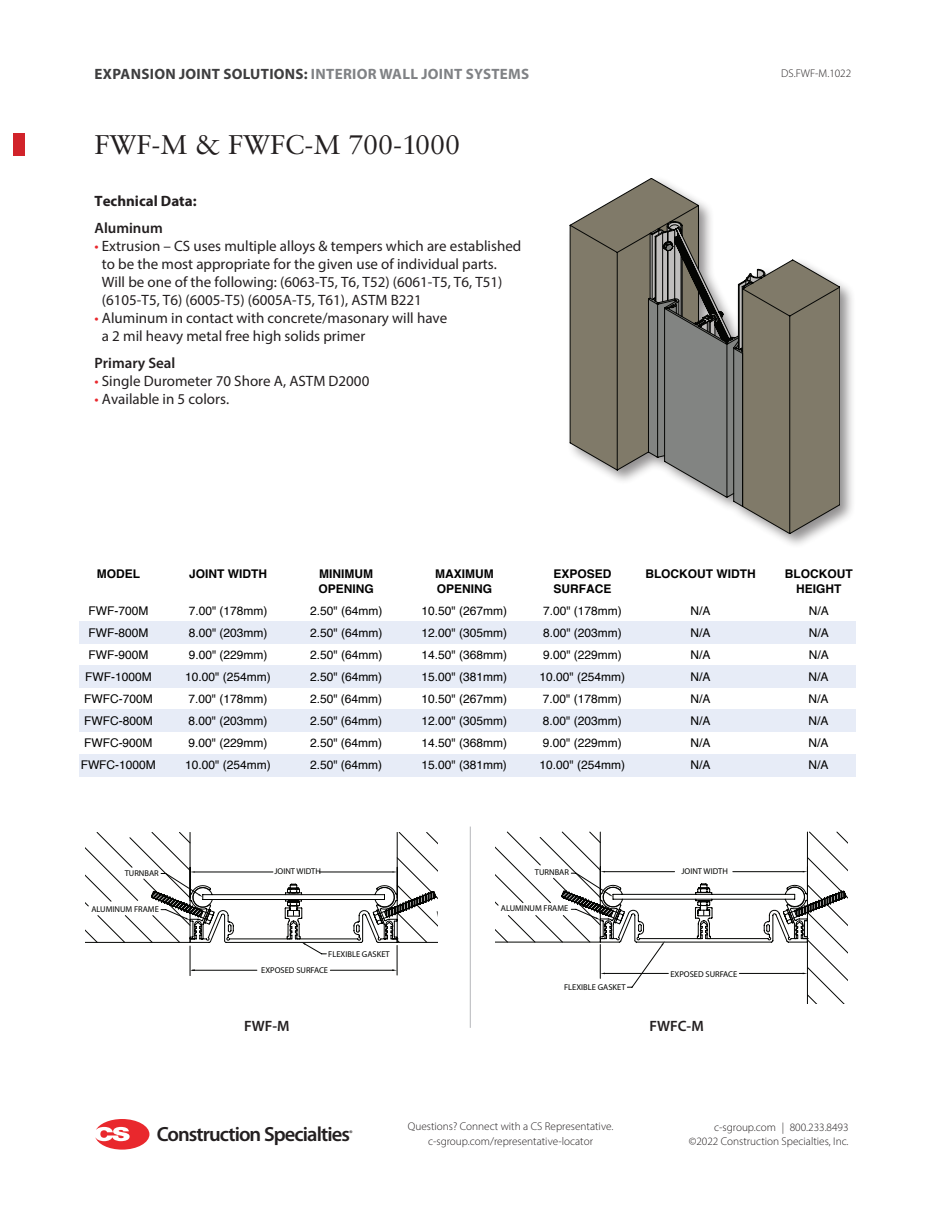
<style>
.page{position:relative;width:945px;height:1215px;background:#fff}
.page>*{position:absolute;margin:0;border:0;box-sizing:border-box;transform-origin:0 0}
.t1{font:27px "Sabon LT Pro";color:#231f20}
.t2{font:600 20.55px "Myriad Pro";letter-spacing:-.045em;color:#231f20}
.t3{font:15px/18px "Myriad Pro";color:#231f20}
.t4{font:700 15px "Myriad Pro";letter-spacing:.02em;color:#3e3e3f}
.t5{font:600 15px "Myriad Pro";color:#231f20}
.t6{font:700 15px "Myriad Pro";color:#231f20}
.t7{font:12px "Helvetica";color:#000}
.t8{font:700 12px/15px "Helvetica";color:#000}
.t9{font:300 11.25px/14.2px "Myriad Pro";color:#231f20;text-align:center}
.t10{font:8.4px "Myriad Pro";color:#040503}
.t11{font:600 8.25px "Myriad Pro";color:#231f20}
.s1{color:#808285}
.s2{color:#e9282d}
</style>
<div class="page">
<div style="left:13px;top:133px;width:12px;height:22px;background:#d1232a"></div>
<svg style="left:95px;top:1119px;width:54px;height:31px"></svg>
<div style="left:566px;top:176px;width:290px;height:373px;background:#231f20;opacity:.5"></div>
<svg style="left:570px;top:178px;width:270px;height:356px"></svg>
<div style="left:761px;top:754px;width:95px;height:22px;background:#e7ecf7"></div>
<div style="left:643px;top:754px;width:118px;height:22px;background:#e7ecf7"></div>
<div style="left:525px;top:754px;width:118px;height:22px;background:#e7ecf7"></div>
<div style="left:407px;top:754px;width:118px;height:22px;background:#e7ecf7"></div>
<div style="left:289px;top:754px;width:118px;height:22px;background:#e7ecf7"></div>
<div style="left:171px;top:754px;width:118px;height:22px;background:#e7ecf7"></div>
<div style="left:79px;top:754px;width:92px;height:22px;background:#e7ecf7"></div>
<div style="left:761px;top:710px;width:95px;height:22px;background:#e7ecf7"></div>
<div style="left:643px;top:710px;width:118px;height:22px;background:#e7ecf7"></div>
<div style="left:525px;top:710px;width:118px;height:22px;background:#e7ecf7"></div>
<div style="left:407px;top:710px;width:118px;height:22px;background:#e7ecf7"></div>
<div style="left:289px;top:710px;width:118px;height:22px;background:#e7ecf7"></div>
<div style="left:171px;top:710px;width:118px;height:22px;background:#e7ecf7"></div>
<div style="left:79px;top:710px;width:92px;height:22px;background:#e7ecf7"></div>
<div style="left:761px;top:666px;width:95px;height:22px;background:#e7ecf7"></div>
<div style="left:643px;top:666px;width:118px;height:22px;background:#e7ecf7"></div>
<div style="left:525px;top:666px;width:118px;height:22px;background:#e7ecf7"></div>
<div style="left:407px;top:666px;width:118px;height:22px;background:#e7ecf7"></div>
<div style="left:289px;top:666px;width:118px;height:22px;background:#e7ecf7"></div>
<div style="left:171px;top:666px;width:118px;height:22px;background:#e7ecf7"></div>
<div style="left:79px;top:666px;width:92px;height:22px;background:#e7ecf7"></div>
<div style="left:761px;top:621px;width:95px;height:23px;background:#e7ecf7"></div>
<div style="left:643px;top:621px;width:118px;height:23px;background:#e7ecf7"></div>
<div style="left:525px;top:621px;width:118px;height:23px;background:#e7ecf7"></div>
<div style="left:407px;top:621px;width:118px;height:23px;background:#e7ecf7"></div>
<div style="left:289px;top:621px;width:118px;height:23px;background:#e7ecf7"></div>
<div style="left:171px;top:621px;width:118px;height:23px;background:#e7ecf7"></div>
<div style="left:79px;top:621px;width:92px;height:23px;background:#e7ecf7"></div>
<svg style="left:85px;top:832px;width:353px;height:122px"></svg>
<hr style="left:330px;top:970px;width:64px;height:1px;background:#040503">
<hr style="left:192px;top:970px;width:65px;height:1px;background:#040503">
<hr style="left:397px;top:945px;width:1px;height:30px;background:#040503">
<hr style="left:190px;top:946px;width:1px;height:30px;background:#040503">
<svg style="left:495px;top:832px;width:353px;height:171px"></svg>
<svg style="left:561px;top:871px;width:286px;height:117px"></svg>
<hr style="left:470px;top:827px;width:1px;height:201px;background:#b6b7bb">
<p class="t4" style="left:95px;top:64px;width:436px">EXPANSION JOINT SOLUTIONS: <span class="s1">INTERIOR WALL JOINT SYSTEMS</span></p>
<p class="t1" style="left:94px;top:128px;width:367px">FWF-M &amp; FWFC-M 700-1000</p>
<p class="t6" style="left:94px;top:191px;width:104px">Technical Data:</p>
<p class="t5" style="left:94px;top:219px;width:70px">Aluminum</p>
<p class="t3" style="left:102px;top:237px;width:421px;text-indent:-7px"><span class="s2">•</span> Extrusion – CS uses multiple alloys &amp; tempers which are established to be the most appropriate for the given use of individual parts.<br>Will be one of the following: (6063-T5, T6, T52) (6061-T5, T6, T51) (6105-T5, T6) (6005-T5) (6005A-T5, T61), ASTM B221</p>
<p class="t3" style="left:102px;top:309px;width:347px;text-indent:-7px"><span class="s2">•</span> Aluminum in contact with concrete/masonary will have a 2 mil heavy metal free high solids primer</p>
<p class="t5" style="left:94px;top:354px;width:82px">Primary Seal</p>
<p class="t3" style="left:94px;top:372px;width:276px"><span class="s2">•</span> Single Durometer 70 Shore A, ASTM D2000</p>
<p class="t3" style="left:94px;top:390px;width:136px"><span class="s2">•</span> Available in 5 colors.</p>
<p class="t9" style="left:781px;top:66px;width:72px">DS.FWF-M.1022</p>
<p class="t8" style="left:97px;top:567px;width:45px">MODEL</p>
<p class="t8" style="left:189px;top:567px;width:79px">JOINT WIDTH</p>
<p class="t8" style="left:319px;top:567px;width:57px">MINIMUM<br>OPENING</p>
<p class="t8" style="left:435px;top:567px;width:60px">MAXIMUM<br>OPENING</p>
<p class="t8" style="left:554px;top:567px;width:59px">EXPOSED<br>SURFACE</p>
<p class="t8" style="left:645px;top:567px;width:112px">BLOCKOUT WIDTH</p>
<p class="t8" style="left:785px;top:567px;width:69px;text-align:center">BLOCKOUT<br>HEIGHT</p>
<p class="t7" style="left:89px;top:601px;width:61px">FWF-700M</p>
<p class="t7" style="left:189px;top:601px;width:80px">7.00" (178mm)</p>
<p class="t7" style="left:310px;top:601px;width:74px">2.50" (64mm)</p>
<p class="t7" style="left:422px;top:601px;width:87px">10.50" (267mm)</p>
<p class="t7" style="left:543px;top:601px;width:80px">7.00" (178mm)</p>
<p class="t7" style="left:691px;top:601px;width:21px">N/A</p>
<p class="t7" style="left:809px;top:601px;width:21px">N/A</p>
<p class="t7" style="left:88px;top:623px;width:61px">FWF-800M</p>
<p class="t7" style="left:189px;top:623px;width:80px">8.00" (203mm)</p>
<p class="t7" style="left:310px;top:623px;width:74px">2.50" (64mm)</p>
<p class="t7" style="left:422px;top:623px;width:87px">12.00" (305mm)</p>
<p class="t7" style="left:543px;top:623px;width:80px">8.00" (203mm)</p>
<p class="t7" style="left:691px;top:623px;width:21px">N/A</p>
<p class="t7" style="left:809px;top:623px;width:21px">N/A</p>
<p class="t7" style="left:88px;top:645px;width:61px">FWF-900M</p>
<p class="t7" style="left:189px;top:645px;width:80px">9.00" (229mm)</p>
<p class="t7" style="left:310px;top:645px;width:74px">2.50" (64mm)</p>
<p class="t7" style="left:422px;top:645px;width:87px">14.50" (368mm)</p>
<p class="t7" style="left:543px;top:645px;width:80px">9.00" (229mm)</p>
<p class="t7" style="left:691px;top:645px;width:21px">N/A</p>
<p class="t7" style="left:809px;top:645px;width:21px">N/A</p>
<p class="t7" style="left:85px;top:667px;width:68px">FWF-1000M</p>
<p class="t7" style="left:185px;top:667px;width:87px">10.00" (254mm)</p>
<p class="t7" style="left:310px;top:667px;width:74px">2.50" (64mm)</p>
<p class="t7" style="left:422px;top:667px;width:87px">15.00" (381mm)</p>
<p class="t7" style="left:540px;top:667px;width:87px">10.00" (254mm)</p>
<p class="t7" style="left:691px;top:667px;width:21px">N/A</p>
<p class="t7" style="left:809px;top:667px;width:21px">N/A</p>
<p class="t7" style="left:84px;top:690px;width:70px">FWFC-700M</p>
<p class="t7" style="left:189px;top:690px;width:80px">7.00" (178mm)</p>
<p class="t7" style="left:310px;top:690px;width:74px">2.50" (64mm)</p>
<p class="t7" style="left:422px;top:690px;width:87px">10.50" (267mm)</p>
<p class="t7" style="left:543px;top:690px;width:80px">7.00" (178mm)</p>
<p class="t7" style="left:691px;top:690px;width:21px">N/A</p>
<p class="t7" style="left:809px;top:690px;width:21px">N/A</p>
<p class="t7" style="left:84px;top:712px;width:70px">FWFC-800M</p>
<p class="t7" style="left:189px;top:712px;width:80px">8.00" (203mm)</p>
<p class="t7" style="left:310px;top:712px;width:74px">2.50" (64mm)</p>
<p class="t7" style="left:422px;top:712px;width:87px">12.00" (305mm)</p>
<p class="t7" style="left:543px;top:712px;width:80px">8.00" (203mm)</p>
<p class="t7" style="left:691px;top:712px;width:21px">N/A</p>
<p class="t7" style="left:809px;top:712px;width:21px">N/A</p>
<p class="t7" style="left:84px;top:734px;width:70px">FWFC-900M</p>
<p class="t7" style="left:189px;top:734px;width:80px">9.00" (229mm)</p>
<p class="t7" style="left:310px;top:734px;width:74px">2.50" (64mm)</p>
<p class="t7" style="left:421px;top:734px;width:87px">14.50" (368mm)</p>
<p class="t7" style="left:543px;top:734px;width:80px">9.00" (229mm)</p>
<p class="t7" style="left:690px;top:734px;width:21px">N/A</p>
<p class="t7" style="left:809px;top:734px;width:21px">N/A</p>
<p class="t7" style="left:81px;top:756px;width:77px">FWFC-1000M</p>
<p class="t7" style="left:185px;top:756px;width:87px">10.00" (254mm)</p>
<p class="t7" style="left:310px;top:756px;width:74px">2.50" (64mm)</p>
<p class="t7" style="left:421px;top:756px;width:87px">15.00" (381mm)</p>
<p class="t7" style="left:540px;top:756px;width:87px">10.00" (254mm)</p>
<p class="t7" style="left:690px;top:756px;width:21px">N/A</p>
<p class="t7" style="left:809px;top:756px;width:21px">N/A</p>
<p class="t10" style="left:125px;top:868px;width:36px">TURNBAR</p>
<p class="t10" style="left:274px;top:866px;width:48px">JOINT WIDTH</p>
<p class="t10" style="left:535px;top:867px;width:36px">TURNBAR</p>
<p class="t10" style="left:681px;top:866px;width:48px">JOINT WIDTH</p>
<p class="t10" style="left:91px;top:904px;width:69px">ALUMINUM FRAME</p>
<p class="t10" style="left:501px;top:903px;width:69px">ALUMINUM FRAME</p>
<p class="t10" style="left:328px;top:949px;width:63px">FLEXIBLE GASKET</p>
<p class="t10" style="left:261px;top:965px;width:68px">EXPOSED SURFACE</p>
<p class="t10" style="left:670px;top:969px;width:68px">EXPOSED SURFACE</p>
<p class="t10" style="left:564px;top:982px;width:63px">FLEXIBLE GASKET</p>
<p class="t5" style="left:244px;top:1016px;width:47px">FWF-M</p>
<p class="t5" style="left:649px;top:1016px;width:56px">FWFC-M</p>
<h2 class="t2" style="left:157px;top:1121px;width:195px">Construction Specialties</h2>
<p class="t11" style="left:349px;top:1128px;width:5px">®</p>
<p class="t9" style="left:408px;top:1119px;width:207px">Questions? Connect with a CS Representative. c-sgroup.com/representative-locator</p>
<p class="t9" style="left:689px;top:1120px;width:161px;text-align:right">c-sgroup.com | 800.233.8493 ©2022 Construction Specialties, Inc.</p>
</div>
